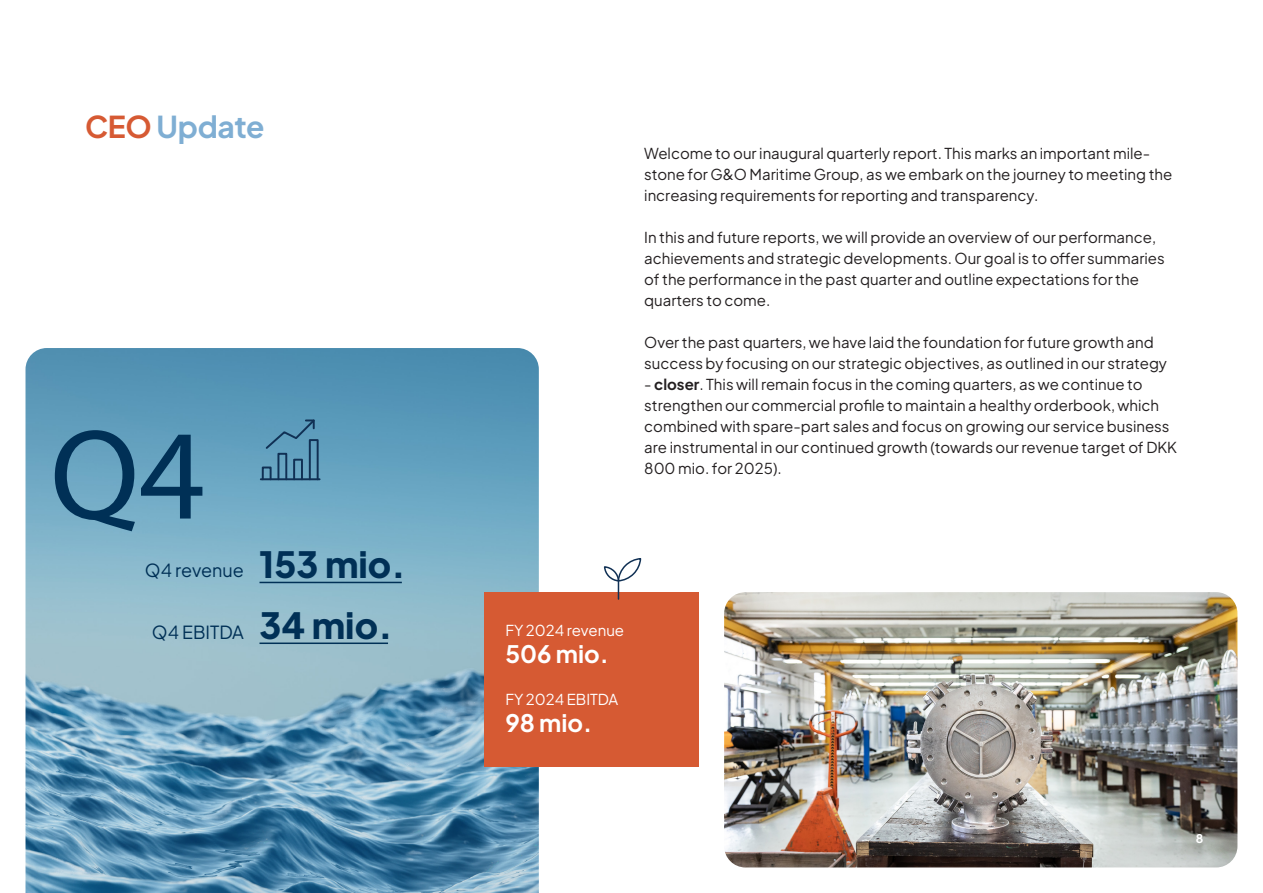
<style>
.page{position:relative;width:1263px;height:893px;background:#fff}
.page>*{position:absolute;margin:0;border:0;box-sizing:border-box;transform-origin:0 0}
.t1{font:129px "Myriad Pro";color:#003056}
.t2{font:800 36px "Plus Jakarta Sans";color:#003056}
.H3_TOC{font:700 30px "Plus Jakarta Sans";letter-spacing:-.01em;color:#7faed3}
.Brød{font:700 24px "Plus Jakarta Sans";color:#fff}
.t3{font:18px "Plus Jakarta Sans";color:#003056}
.Brød-2{font:15px/21px "Plus Jakarta Sans";color:#231f20}
.Brød-3{font:15px "Plus Jakarta Sans";color:#fff}
.Sidetal{font:700 12px "Plus Jakarta Sans";color:#fff}
.s1{color:#d65a33}
.s2{font-weight:700}
</style>
<div class="page">
<img style="left:724px;top:592px;width:513px;height:275px">
<img style="left:26px;top:348px;width:513px;height:545px">
<svg style="left:484px;top:557px;width:215px;height:209px;background:#d67152"></svg>
<svg style="left:264px;top:418px;width:56px;height:63px;background:#5792b1"></svg>
<div style="left:293px;top:459px;width:10px;height:21px;border:2px solid #103054"></div>
<div style="left:277px;top:453px;width:10px;height:27px;border:2px solid #103054"></div>
<div style="left:262px;top:466px;width:10px;height:14px;border:2px solid #103054"></div>
<hr style="left:261px;top:478px;width:59px;height:2px;background:#103054">
<hr style="left:259px;top:582px;width:143px;height:1px;background:#003056">
<hr style="left:259px;top:642px;width:129px;height:2px;background:#003056">
<p class="H3_TOC" style="left:85px;top:102px;width:181px"><span class="s1">CEO</span> Update</p>
<p class="t1" style="left:50px;top:396px;width:157px">Q4</p>
<p class="t3" style="left:145px;top:556px;width:101px">Q4 revenue</p>
<p class="t2" style="left:259px;top:535px;width:148px">153 mio.</p>
<p class="t2" style="left:259px;top:596px;width:135px">34 mio.</p>
<p class="t3" style="left:152px;top:617px;width:94px">Q4 EBITDA</p>
<p class="Brød-3" style="left:505px;top:618px;width:120px">FY 2024 revenue</p>
<p class="Brød" style="left:505px;top:634px;width:105px">506 mio.</p>
<p class="Brød-3" style="left:505px;top:687px;width:114px">FY 2024 EBITDA</p>
<p class="Brød" style="left:505px;top:703px;width:88px">98 mio.</p>
<p class="Brød-2" style="left:644px;top:141px;width:530px">Welcome to our inaugural quarterly report. This marks an important mile&shy;stone for G&amp;O Maritime Group, as we embark on the journey to meeting the increasing requirements for reporting and transparency.</p>
<p class="Brød-2" style="left:644px;top:225px;width:522px">In this and future reports, we will provide an overview of our performance, achievements and strategic developments. Our goal is to offer summaries of the performance in the past quarter and outline expectations for the quarters to come.</p>
<p class="Brød-2" style="left:644px;top:330px;width:524px">Over the past quarters, we have laid the foundation for future growth and success by focusing on our strategic objectives, as outlined in our strategy</p>
<p class="Brød-2" style="left:644px;top:372px;width:534px">- <span class="s2">closer</span>. This will remain focus in the coming quarters, as we continue to strengthen our commercial profile to maintain a healthy orderbook, which combined with spare-part sales and focus on growing our service business are instrumental in our continued growth (towards our revenue target of DKK 800 mio. for 2025).</p>
<p class="Sidetal" style="left:1196px;top:829px;width:9px">8</p>
</div>
